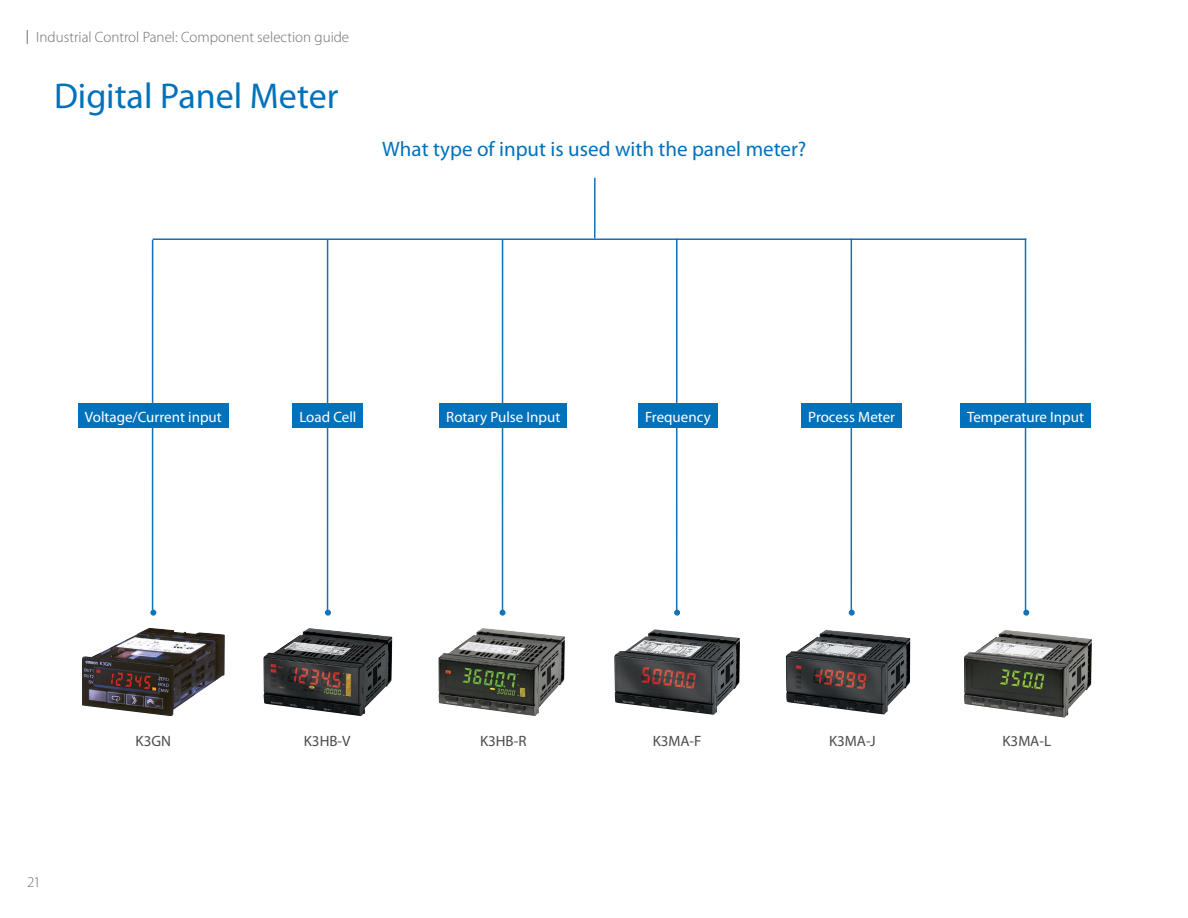
<style>
.page{position:relative;width:1188px;height:918px;background:#fff}
.page>*{position:absolute;margin:0;border:0;box-sizing:border-box;transform-origin:0 0}
.t1{font:36px "Myriad Pro";color:#0072bc}
.t2{font:21px "Myriad Pro";color:#0072bc}
.t3{font:15px "Myriad Pro";color:#fff}
.t4{font:300 15px "Myriad Pro";color:#6d6e71}
.t5{font:15px "Myriad Pro";color:#4e4b4c}
</style>
<div class="page">
<svg style="left:27px;top:30px;width:1px;height:14px"></svg>
<hr style="left:594px;top:178px;width:2px;height:60px;background:#1072ba">
<hr style="left:1025px;top:239px;width:1px;height:372px;background:#1072ba">
<hr style="left:851px;top:239px;width:1px;height:372px;background:#1072ba">
<hr style="left:676px;top:239px;width:2px;height:372px;background:#1072ba">
<hr style="left:502px;top:239px;width:1px;height:372px;background:#1072ba">
<hr style="left:327px;top:240px;width:1px;height:371px;background:#1072ba">
<hr style="left:152px;top:240px;width:1px;height:371px;background:#1072ba">
<hr style="left:153px;top:239px;width:873px;height:1px;background:#1072ba">
<div style="left:78px;top:404px;width:151px;height:24px;background:#0072bc"></div>
<div style="left:293px;top:404px;width:70px;height:24px;background:#0072bc"></div>
<div style="left:440px;top:404px;width:127px;height:24px;background:#0072bc"></div>
<div style="left:638px;top:404px;width:80px;height:24px;background:#0072bc"></div>
<div style="left:802px;top:404px;width:100px;height:24px;background:#0072bc"></div>
<div style="left:960px;top:404px;width:131px;height:24px;background:#0072bc"></div>
<svg style="left:1023px;top:610px;width:6px;height:6px"></svg>
<svg style="left:849px;top:610px;width:6px;height:6px"></svg>
<svg style="left:674px;top:610px;width:6px;height:6px"></svg>
<svg style="left:500px;top:610px;width:6px;height:6px"></svg>
<svg style="left:325px;top:610px;width:6px;height:6px"></svg>
<svg style="left:150px;top:610px;width:6px;height:6px"></svg>
<img style="left:82px;top:628px;width:143px;height:88px">
<img style="left:263px;top:628px;width:129px;height:88px">
<img style="left:439px;top:628px;width:126px;height:88px">
<img style="left:614px;top:629px;width:126px;height:86px">
<img style="left:786px;top:630px;width:124px;height:85px">
<img style="left:964px;top:630px;width:128px;height:88px">
<p class="t4" style="left:36px;top:29px;width:315px">Industrial Control Panel: Component selection guide</p>
<h1 class="t1" style="left:54px;top:76px;width:286px">Digital Panel Meter</h1>
<h2 class="t2" style="left:382px;top:138px;width:426px">What type of input is used with the panel meter?</h2>
<p class="t3" style="left:85px;top:408px;width:138px">Voltage/Current input</p>
<p class="t3" style="left:299px;top:408px;width:59px">Load Cell</p>
<p class="t3" style="left:446px;top:408px;width:116px">Rotary Pulse Input</p>
<p class="t3" style="left:645px;top:408px;width:67px">Frequency</p>
<p class="t3" style="left:808px;top:408px;width:88px">Process Meter</p>
<p class="t3" style="left:967px;top:408px;width:118px">Temperature Input</p>
<p class="t4" style="left:27px;top:874px;width:15px">21</p>
<p class="t5" style="left:136px;top:733px;width:37px">K3GN</p>
<p class="t5" style="left:304px;top:733px;width:48px">K3HB-V</p>
<p class="t5" style="left:480px;top:733px;width:48px">K3HB-R</p>
<p class="t5" style="left:653px;top:733px;width:50px">K3MA-F</p>
<p class="t5" style="left:829px;top:733px;width:48px">K3MA-J</p>
<p class="t5" style="left:1003px;top:733px;width:50px">K3MA-L</p>
</div>
